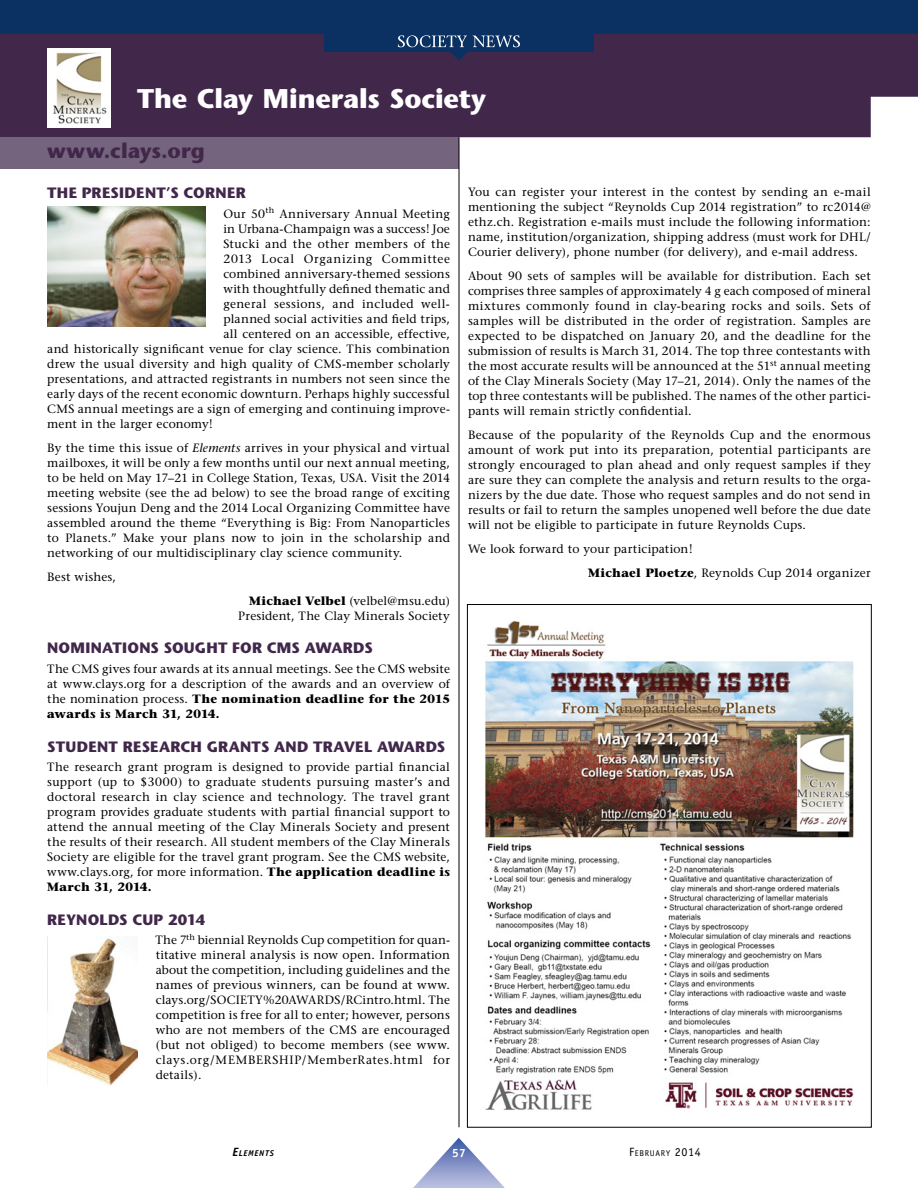
<style>
.page{position:relative;width:918px;height:1188px;background:#fff}
.page>*{position:absolute;margin:0;border:0;box-sizing:border-box;transform-origin:0 0}
.t1{font:700 27px "Stone Sans";letter-spacing:-.005em;color:#fff}
.t2{font:700 21px "Stone Sans";color:#41284b}
.t3{font:700 15px "Stone Sans";letter-spacing:.015em;color:#41284b}
.t4{font:12px/15px "Stone Serif";letter-spacing:.02em;color:#000;text-align:justify}
.t5{font:12px "Stone Serif";letter-spacing:.04em;color:#000}
.t6{font:12px "Stone Serif";letter-spacing:.06em;color:#000}
.t7{font:700 12px "Officina Sans";color:#fff}
.t8{font:8.4px "Officina Sans";letter-spacing:.08em;color:#000}
.t9{font:italic 700 8.4px "Officina Sans";letter-spacing:.08em;color:#000}
.s1{font-style:italic}
.s2{font-weight:700}
.s3{font-size:12px}
</style>
<div class="page">
<div style="left:0;top:61px;width:918px;height:76px;background:#41284b"></div>
<div style="left:0;top:137px;width:459px;height:32px;background:#75647e"></div>
<hr style="left:459px;top:137px;width:1px;height:990px;background:#000">
<img style="left:47px;top:61px;width:63px;height:67px">
<img style="left:47px;top:207px;width:158px;height:119px">
<img style="left:47px;top:936px;width:91px;height:149px">
<img style="left:485px;top:621px;width:369px;height:489px">
<svg style="left:413px;top:1138px;width:92px;height:50px"></svg>
<svg style="left:0;top:0;width:918px;height:61px;background:#20305b"></svg>
<svg style="left:398px;top:35px;width:122px;height:12px"></svg>
<h1 class="t1" style="left:137px;top:88px;width:350px">The Clay Minerals Society</h1>
<h2 class="t2" style="left:47px;top:143px;width:159px">www.clays.org</h2>
<p class="t3" style="left:47px;top:187px;width:200px">THE PRESIDENT’S CORNER</p>
<p class="t4" style="left:223px;top:207px;width:228px">Our 50<sup>th</sup> Anniversary Annual Meeting</p>
<p class="t4" style="left:223px;top:222px;width:228px">in Urbana-Champaign was a success! Joe</p>
<p class="t4" style="left:223px;top:237px;width:228px">Stucki and the other members of the</p>
<p class="t6" style="left:223px;top:254px;width:228px">2013 Local Organizing Committee</p>
<p class="t4" style="left:223px;top:267px;width:228px">combined anniversary-themed sessions</p>
<p class="t4" style="left:223px;top:282px;width:228px">with thoughtfully defined thematic and</p>
<p class="t5" style="left:223px;top:299px;width:228px">general sessions, and included well-</p>
<p class="t4" style="left:223px;top:312px;width:228px">planned social activities and field trips,</p>
<p class="t4" style="left:223px;top:327px;width:228px">all centered on an accessible, effective,</p>
<p class="t4" style="left:47px;top:342px;width:404px">and historically significant venue for clay science. This combination</p>
<p class="t4" style="left:47px;top:357px;width:404px">drew the usual diversity and high quality of CMS-member scholarly</p>
<p class="t4" style="left:47px;top:372px;width:404px">presentations, and attracted registrants in numbers not seen since the</p>
<p class="t4" style="left:47px;top:387px;width:404px">early days of the recent economic downturn. Perhaps highly successful</p>
<p class="t4" style="left:47px;top:402px;width:404px">CMS annual meetings are a sign of emerging and continuing improve-</p>
<p class="t4" style="left:47px;top:417px;width:167px">ment in the larger economy!</p>
<p class="t4" style="left:47px;top:441px;width:404px">By the time this issue of <span class="s1">Elements</span> arrives in your physical and virtual mailboxes, it will be only a few months until our next annual meeting, to be held on May 17–21 in College Station, Texas, USA. Visit the 2014 meeting website (see the ad below) to see the broad range of exciting sessions Youjun Deng and the 2014 Local Organizing Committee have assembled around the theme “Everything is Big: From Nanoparticles to Planets.” Make your plans now to join in the scholarship and networking of our multidisciplinary clay science community.</p>
<p class="t4" style="left:47px;top:570px;width:70px">Best wishes,</p>
<p class="t4" style="left:238px;top:594px;width:213px;text-align:right"><span class="s2">Michael Velbel</span> (velbel@msu.edu)<br>President, The Clay Minerals Society</p>
<p class="t3" style="left:47px;top:642px;width:327px">NOMINATIONS SOUGHT FOR CMS AWARDS</p>
<p class="t4" style="left:47px;top:662px;width:404px">The CMS gives four awards at its annual meetings. See the CMS website at www.clays.org for a description of the awards and an overview of the nomination process. <span class="s2">The nomination deadline for the 2015 awards is March 31, 2014.</span></p>
<p class="t3" style="left:47px;top:740px;width:400px">STUDENT RESEARCH GRANTS AND TRAVEL AWARDS</p>
<p class="t4" style="left:47px;top:761px;width:404px">The research grant program is designed to provide partial financial support (up to $3000) to graduate students pursuing master’s and doctoral research in clay science and technology. The travel grant program provides graduate students with partial financial support to attend the annual meeting of the Clay Minerals Society and present the results of their research. All student members of the Clay Minerals Society are eligible for the travel grant program. See the CMS website, www.clays.org, for more information. <span class="s2">The application deadline is March 31, 2014.</span></p>
<p class="t3" style="left:47px;top:914px;width:159px">REYNOLDS CUP 2014</p>
<p class="t4" style="left:156px;top:934px;width:296px">The 7<sup>th</sup> biennial Reynolds Cup competition for quan&shy;titative mineral analysis is now open. Information about the competition, including guidelines and the names of previous winners, can be found at www. clays.org/SOCIETY%20AWARDS/RCintro.html. The competition is free for all to enter; however, persons who are not members of the CMS are encouraged (but not obliged) to become members (see www. clays.org/MEMBERSHIP/MemberRates.html for details).</p>
<p class="t4" style="left:468px;top:185px;width:404px">You can register your interest in the contest by sending an e-mail mentioning the subject “Reynolds Cup 2014 registration” to rc2014@ ethz.ch. Registration e-mails must include the following information: name, institution/organization, shipping address (must work for DHL/ Courier delivery), phone number (for delivery), and e-mail address.</p>
<p class="t4" style="left:468px;top:269px;width:404px">About 90 sets of samples will be available for distribution. Each set comprises three samples of approximately 4 g each composed of mineral mixtures commonly found in clay-bearing rocks and soils. Sets of samples will be distributed in the order of registration. Samples are expected to be dispatched on January 20, and the deadline for the submission of results is March 31, 2014. The top three contestants with the most accurate results will be announced at the 51<sup>st</sup> annual meeting of the Clay Minerals Society (May 17–21, 2014). Only the names of the top three contestants will be published. The names of the other partici&shy;pants will remain strictly confidential.</p>
<p class="t4" style="left:468px;top:428px;width:404px">Because of the popularity of the Reynolds Cup and the enormous amount of work put into its preparation, potential participants are strongly encouraged to plan ahead and only request samples if they are sure they can complete the analysis and return results to the orga&shy;nizers by the due date. Those who request samples and do not send in results or fail to return the samples unopened well before the due date will not be eligible to participate in future Reynolds Cups.</p>
<p class="t4" style="left:588px;top:538px;width:284px;line-height:24px;text-indent:-120px">We look forward to your participation!<br><span class="s2">Michael Ploetze</span>, Reynolds Cup 2014 organizer</p>
<p class="t9" style="left:232px;top:1150px;width:43px"><span class="s3">E</span>LEMENTS</p>
<p class="t7" style="left:452px;top:1149px;width:15px">57</p>
<p class="t8" style="left:629px;top:1150px;width:73px"><span class="s3">F</span>EBRUARY <span class="s3">2014</span></p>
</div>
